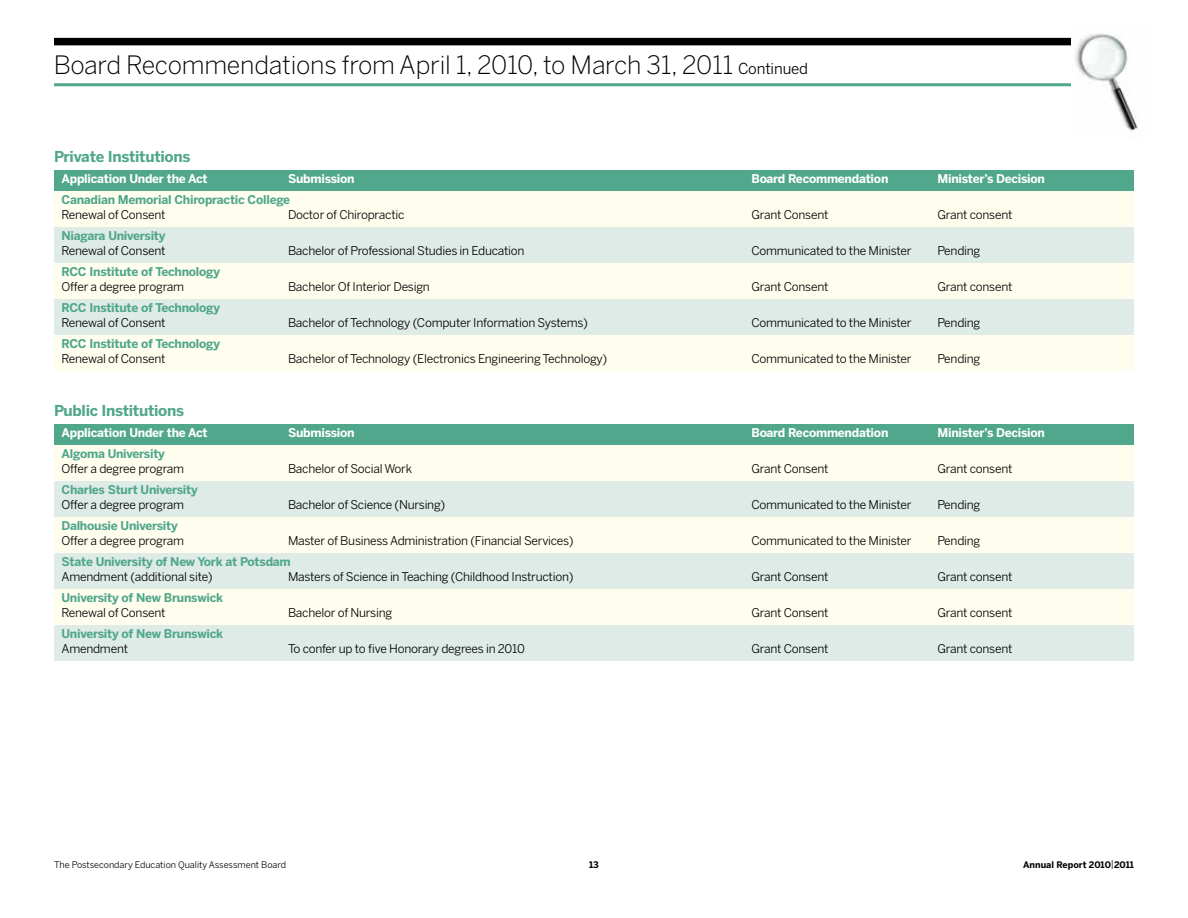
<style>
.page{position:relative;width:1188px;height:918px;background:#fff}
.page>*{position:absolute;margin:0;border:0;box-sizing:border-box;transform-origin:0 0}
.t1{font:300 25.2px "Benton Sans";letter-spacing:-.01em;color:#000}
.t2{font:700 15px "Benton Sans";letter-spacing:-.02em;color:#50a78c}
.t3{font:12px "Benton Sans";letter-spacing:-.02em;color:#000}
.t4{font:700 12px "Benton Sans";letter-spacing:-.02em;color:#50a78c}
.t5{font:700 12px "Benton Sans";letter-spacing:-.02em;color:#fff}
.t6{font:9px "Benton Sans";color:#000}
.t7{font:700 9px "Benton Sans";color:#000}
.s1{font-weight:400;font-size:15px}
.s2{font-weight:400;font-size:9.6px}
</style>
<div class="page">
<div style="left:54px;top:191px;width:1080px;height:36px;background:#fffdee"></div>
<div style="left:54px;top:227px;width:1080px;height:36px;background:#dfebe6"></div>
<div style="left:54px;top:263px;width:1080px;height:36px;background:#fffdee"></div>
<div style="left:54px;top:299px;width:1080px;height:36px;background:#dfebe6"></div>
<div style="left:54px;top:335px;width:1080px;height:36px;background:#fffdee"></div>
<div style="left:54px;top:170px;width:1080px;height:21px;background:#50a78c"></div>
<div style="left:54px;top:445px;width:1080px;height:36px;background:#fffdee"></div>
<div style="left:54px;top:481px;width:1080px;height:36px;background:#dfebe6"></div>
<div style="left:54px;top:517px;width:1080px;height:36px;background:#fffdee"></div>
<div style="left:54px;top:553px;width:1080px;height:36px;background:#dfebe6"></div>
<div style="left:54px;top:625px;width:1080px;height:36px;background:#dfebe6"></div>
<div style="left:54px;top:589px;width:1080px;height:36px;background:#fffdee"></div>
<div style="left:54px;top:424px;width:1080px;height:21px;background:#50a78c"></div>
<div style="left:54px;top:38px;width:1017px;height:7px;background:#000"></div>
<hr style="left:54px;top:83px;width:1017px;height:3px;background:#50a78c">
<img style="left:1075px;top:33px;width:63px;height:98px">
<h1 class="t1" style="left:54px;top:50px;width:756px">Board Recommendations from April 1, 2010, to March 31, 2011 <span class="s1">Continued</span></h1>
<p class="t2" style="left:54px;top:148px;width:138px">Private Institutions</p>
<p class="t5" style="left:62px;top:172px;width:148px">Application Under the Act</p>
<p class="t5" style="left:288px;top:172px;width:68px">Submission</p>
<p class="t5" style="left:752px;top:172px;width:138px">Board Recommendation</p>
<p class="t5" style="left:938px;top:172px;width:109px">Minister’s Decision</p>
<p class="t4" style="left:62px;top:193px;width:230px">Canadian Memorial Chiropractic College</p>
<p class="t3" style="left:62px;top:208px;width:106px">Renewal of Consent</p>
<p class="t3" style="left:288px;top:208px;width:118px">Doctor of Chiropractic</p>
<p class="t3" style="left:752px;top:208px;width:78px">Grant Consent</p>
<p class="t3" style="left:938px;top:208px;width:76px">Grant consent</p>
<p class="t4" style="left:62px;top:229px;width:106px">Niagara University</p>
<p class="t3" style="left:62px;top:244px;width:106px">Renewal of Consent</p>
<p class="t3" style="left:288px;top:244px;width:238px">Bachelor of Professional Studies in Education</p>
<p class="t3" style="left:752px;top:244px;width:162px">Communicated to the Minister</p>
<p class="t3" style="left:938px;top:244px;width:44px">Pending</p>
<p class="t4" style="left:62px;top:265px;width:160px">RCC Institute of Technology</p>
<p class="t3" style="left:62px;top:280px;width:124px">Offer a degree program</p>
<p class="t3" style="left:288px;top:280px;width:143px">Bachelor Of Interior Design</p>
<p class="t3" style="left:752px;top:280px;width:78px">Grant Consent</p>
<p class="t3" style="left:938px;top:280px;width:76px">Grant consent</p>
<p class="t4" style="left:62px;top:301px;width:160px">RCC Institute of Technology</p>
<p class="t3" style="left:62px;top:316px;width:106px">Renewal of Consent</p>
<p class="t3" style="left:288px;top:316px;width:301px">Bachelor of Technology (Computer Information Systems)</p>
<p class="t3" style="left:752px;top:316px;width:162px">Communicated to the Minister</p>
<p class="t3" style="left:938px;top:316px;width:44px">Pending</p>
<p class="t4" style="left:62px;top:337px;width:160px">RCC Institute of Technology</p>
<p class="t3" style="left:62px;top:352px;width:106px">Renewal of Consent</p>
<p class="t3" style="left:288px;top:352px;width:321px">Bachelor of Technology (Electronics Engineering Technology)</p>
<p class="t3" style="left:752px;top:352px;width:162px">Communicated to the Minister</p>
<p class="t3" style="left:938px;top:352px;width:44px">Pending</p>
<p class="t2" style="left:54px;top:402px;width:132px">Public Institutions</p>
<p class="t5" style="left:62px;top:426px;width:148px">Application Under the Act</p>
<p class="t5" style="left:288px;top:426px;width:68px">Submission</p>
<p class="t5" style="left:752px;top:426px;width:138px">Board Recommendation</p>
<p class="t5" style="left:938px;top:426px;width:109px">Minister’s Decision</p>
<p class="t4" style="left:62px;top:447px;width:105px">Algoma University</p>
<p class="t3" style="left:62px;top:462px;width:124px">Offer a degree program</p>
<p class="t3" style="left:288px;top:462px;width:126px">Bachelor of Social Work</p>
<p class="t3" style="left:752px;top:462px;width:78px">Grant Consent</p>
<p class="t3" style="left:938px;top:462px;width:76px">Grant consent</p>
<p class="t4" style="left:62px;top:483px;width:138px">Charles Sturt University</p>
<p class="t3" style="left:62px;top:498px;width:124px">Offer a degree program</p>
<p class="t3" style="left:288px;top:498px;width:159px">Bachelor of Science (Nursing)</p>
<p class="t3" style="left:752px;top:498px;width:162px">Communicated to the Minister</p>
<p class="t3" style="left:938px;top:498px;width:44px">Pending</p>
<p class="t4" style="left:62px;top:519px;width:118px">Dalhousie University</p>
<p class="t3" style="left:62px;top:534px;width:124px">Offer a degree program</p>
<p class="t3" style="left:288px;top:534px;width:287px">Master of Business Administration (Financial Services)</p>
<p class="t3" style="left:752px;top:534px;width:162px">Communicated to the Minister</p>
<p class="t3" style="left:938px;top:534px;width:44px">Pending</p>
<p class="t4" style="left:62px;top:555px;width:231px">State University of New York at Potsdam</p>
<p class="t3" style="left:62px;top:570px;width:153px">Amendment (additional site)</p>
<p class="t3" style="left:288px;top:570px;width:287px">Masters of Science in Teaching (Childhood Instruction)</p>
<p class="t3" style="left:752px;top:570px;width:78px">Grant Consent</p>
<p class="t3" style="left:938px;top:570px;width:76px">Grant consent</p>
<p class="t4" style="left:62px;top:591px;width:163px">University of New Brunswick</p>
<p class="t3" style="left:62px;top:606px;width:106px">Renewal of Consent</p>
<p class="t3" style="left:288px;top:606px;width:106px">Bachelor of Nursing</p>
<p class="t3" style="left:752px;top:606px;width:78px">Grant Consent</p>
<p class="t3" style="left:938px;top:606px;width:76px">Grant consent</p>
<p class="t4" style="left:62px;top:627px;width:163px">University of New Brunswick</p>
<p class="t3" style="left:62px;top:642px;width:68px">Amendment</p>
<p class="t3" style="left:288px;top:642px;width:238px">To confer up to five Honorary degrees in 2010</p>
<p class="t3" style="left:752px;top:642px;width:78px">Grant Consent</p>
<p class="t3" style="left:938px;top:642px;width:76px">Grant consent</p>
<p class="t6" style="left:54px;top:859px;width:234px">The Postsecondary Education Quality Assessment Board</p>
<p class="t7" style="left:589px;top:859px;width:11px">13</p>
<p class="t7" style="left:1023px;top:859px;width:112px">Annual Report 2010<span class="s2">|</span>2011</p>
</div>
